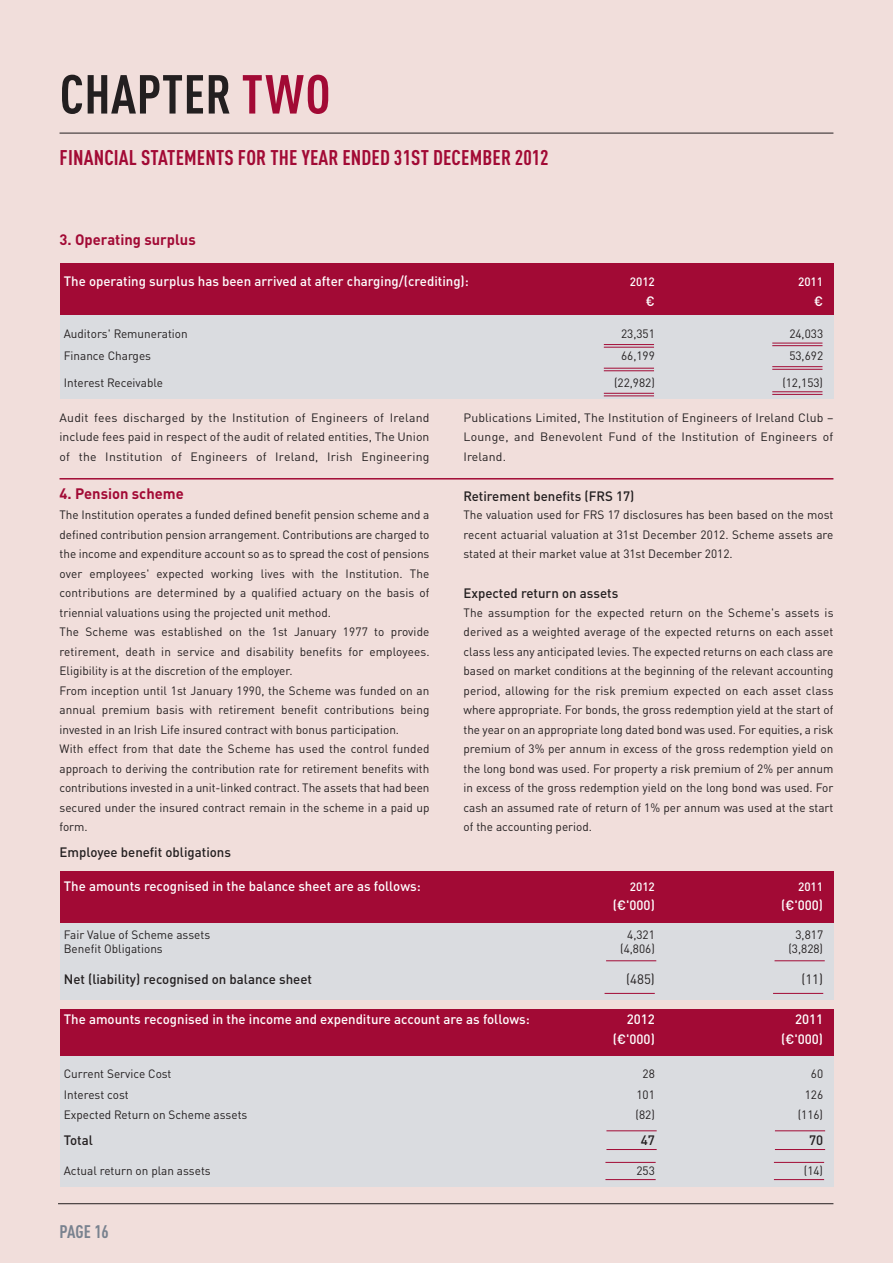
<style>
.page{position:relative;width:893px;height:1263px;background:#f1dedb}
.page>*{position:absolute;margin:0;border:0;box-sizing:border-box;transform-origin:0 0}
.t1{font:700 condensed 54px "DINOT";letter-spacing:.01em;color:#231f20}
.t2{font:700 condensed 21px "DINOT";letter-spacing:.01em;color:#a20a35}
.t3{font:700 condensed 18px "DINOT";color:#79828f}
.t4{font:700 15px "DINOT";color:#a20a35}
.t5{font:500 13.5px "DINOT";color:#fff}
.t6{font:500 13.5px "DINOT";color:#231f20}
.t7{font:13.5px "DINOT";color:#231f20}
.t8{font:12px/19.5px "DINOT";color:#231f20;text-align:justify}
.t9{font:500 12px "DINOT";color:#fff}
.s1{color:#a20a35}
</style>
<div class="page">
<div style="left:60px;top:1011px;width:773px;height:175px;background:#dadce0"></div>
<div style="left:60px;top:1009px;width:773px;height:47px;background:#a20a35"></div>
<div style="left:60px;top:876px;width:773px;height:124px;background:#dadce0"></div>
<div style="left:60px;top:872px;width:773px;height:51px;background:#a20a35"></div>
<hr style="left:606px;top:960px;width:50px;height:1px;background:#a20a35">
<hr style="left:774px;top:960px;width:51px;height:1px;background:#a20a35">
<hr style="left:605px;top:993px;width:50px;height:1px;background:#a20a35">
<hr style="left:773px;top:993px;width:50px;height:1px;background:#a20a35">
<div style="left:60px;top:268px;width:773px;height:131px;background:#dadce0"></div>
<div style="left:60px;top:264px;width:773px;height:51px;background:#a20a35"></div>
<hr style="left:58px;top:1203px;width:775px;height:1px;background:#231f20">
<hr style="left:60px;top:133px;width:773px;height:1px;background:#231f20">
<hr style="left:604px;top:344px;width:50px;height:1px;background:#a20a35">
<hr style="left:604px;top:347px;width:50px;height:1px;background:#a20a35">
<hr style="left:772px;top:343px;width:50px;height:1px;background:#a20a35">
<hr style="left:772px;top:345px;width:50px;height:1px;background:#a20a35">
<hr style="left:604px;top:368px;width:50px;height:1px;background:#a20a35">
<hr style="left:604px;top:370px;width:50px;height:1px;background:#a20a35">
<hr style="left:772px;top:366px;width:50px;height:1px;background:#a20a35">
<hr style="left:772px;top:369px;width:50px;height:1px;background:#a20a35">
<hr style="left:604px;top:393px;width:50px;height:1px;background:#a20a35">
<hr style="left:604px;top:395px;width:50px;height:1px;background:#a20a35">
<hr style="left:772px;top:391px;width:50px;height:1px;background:#a20a35">
<hr style="left:772px;top:394px;width:50px;height:1px;background:#a20a35">
<hr style="left:60px;top:478px;width:773px;height:1px;background:#a20a35">
<hr style="left:606px;top:1130px;width:51px;height:1px;background:#a20a35">
<hr style="left:775px;top:1130px;width:50px;height:1px;background:#a20a35">
<hr style="left:606px;top:1149px;width:51px;height:1px;background:#a20a35">
<hr style="left:775px;top:1149px;width:50px;height:1px;background:#a20a35">
<hr style="left:605px;top:1162px;width:51px;height:1px;background:#a20a35">
<hr style="left:774px;top:1162px;width:50px;height:1px;background:#a20a35">
<hr style="left:605px;top:1179px;width:51px;height:1px;background:#a20a35">
<hr style="left:774px;top:1179px;width:50px;height:1px;background:#a20a35">
<h1 class="t1" style="left:60px;top:75px;width:272px">CHAPTER <span class="s1">TWO</span></h1>
<h2 class="t2" style="left:60px;top:150px;width:490px">FINANCIAL STATEMENTS FOR THE YEAR ENDED 31ST DECEMBER 2012</h2>
<p class="t4" style="left:60px;top:235px;width:138px">3. Operating surplus</p>
<p class="t5" style="left:64px;top:277px;width:406px">The operating surplus has been arrived at after charging/(crediting):</p>
<p class="t9" style="left:630px;top:278px;width:27px">2012</p>
<p class="t9" style="left:798px;top:278px;width:27px">2011</p>
<p class="t5" style="left:646px;top:296px;width:11px">€</p>
<p class="t5" style="left:814px;top:296px;width:11px">€</p>
<p class="t8" style="left:64px;top:325px;width:125px">Auditors' Remuneration</p>
<p class="t8" style="left:621px;top:325px;width:35px">23,351</p>
<p class="t8" style="left:789px;top:325px;width:35px">24,033</p>
<p class="t8" style="left:64px;top:347px;width:89px">Finance Charges</p>
<p class="t8" style="left:621px;top:347px;width:35px">66,199</p>
<p class="t8" style="left:789px;top:347px;width:35px">53,692</p>
<p class="t8" style="left:64px;top:374px;width:101px">Interest Receivable</p>
<p class="t8" style="left:614px;top:374px;width:42px">(22,982)</p>
<p class="t8" style="left:782px;top:374px;width:42px">(12,153)</p>
<p class="t8" style="left:60px;top:409px;width:371px">Audit fees discharged by the Institution of Engineers of Ireland include fees paid in respect of the audit of related entities, The Union of the Institution of Engineers of Ireland, Irish Engineering</p>
<p class="t8" style="left:463px;top:409px;width:371px">Publications Limited, The Institution of Engineers of Ireland Club – Lounge, and Benevolent Fund of the Institution of Engineers of Ireland.</p>
<p class="t4" style="left:60px;top:488px;width:126px">4. Pension scheme</p>
<p class="t8" style="left:60px;top:506px;width:371px;text-align:left">The Institution operates a funded defined benefit pension scheme and a defined contribution pension arrangement. Contributions are charged to the income and expenditure account so as to spread the cost of pensions over employees' expected working lives with the Institution. The contributions are determined by a qualified actuary on the basis of triennial valuations using the projected unit method.<br>The Scheme was established on the 1st January 1977 to provide retirement, death in service and disability benefits for employees.<br>Eligibility is at the discretion of the employer.<br>From inception until 1st January 1990, the Scheme was funded on an annual premium basis with retirement benefit contributions being invested in an Irish Life insured contract with bonus participation.<br>With effect from that date the Scheme has used the control funded approach to deriving the contribution rate for retirement benefits with contributions invested in a unit-linked contract. The assets that had been secured under the insured contract remain in the scheme in a paid up form.</p>
<p class="t6" style="left:463px;top:491px;width:172px">Retirement benefits (FRS 17)</p>
<p class="t8" style="left:463px;top:506px;width:371px">The valuation used for FRS 17 disclosures has been based on the most recent actuarial valuation at 31st December 2012. Scheme assets are stated at their market value at 31st December 2012.</p>
<p class="t6" style="left:463px;top:589px;width:156px">Expected return on assets</p>
<p class="t8" style="left:463px;top:604px;width:371px">The assumption for the expected return on the Scheme's assets is derived as a weighted average of the expected returns on each asset class less any anticipated levies. The expected returns on each class are based on market conditions at the beginning of the relevant accounting period, allowing for the risk premium expected on each asset class where appropriate. For bonds, the gross redemption yield at the start of the year on an appropriate long dated bond was used. For equities, a risk premium of 3% per annum in excess of the gross redemption yield on the long bond was used. For property a risk premium of 2% per annum in excess of the gross redemption yield on the long bond was used. For cash an assumed rate of return of 1% per annum was used at the start of the accounting period.</p>
<p class="t6" style="left:60px;top:847px;width:173px">Employee benefit obligations</p>
<p class="t5" style="left:64px;top:881px;width:359px">The amounts recognised in the balance sheet are as follows:</p>
<p class="t9" style="left:630px;top:882px;width:27px">2012</p>
<p class="t9" style="left:798px;top:882px;width:27px">2011</p>
<p class="t5" style="left:613px;top:901px;width:43px">(€'000)</p>
<p class="t5" style="left:781px;top:901px;width:43px">(€'000)</p>
<p class="t8" style="left:64px;top:926px;width:148px">Fair Value of Scheme assets</p>
<p class="t8" style="left:627px;top:926px;width:29px">4,321</p>
<p class="t8" style="left:795px;top:926px;width:29px">3,817</p>
<p class="t8" style="left:64px;top:940px;width:101px">Benefit Obligations</p>
<p class="t8" style="left:620px;top:940px;width:36px">(4,806)</p>
<p class="t8" style="left:788px;top:940px;width:36px">(3,828)</p>
<p class="t6" style="left:64px;top:974px;width:250px">Net (liability) recognised on balance sheet</p>
<p class="t7" style="left:626px;top:974px;width:30px">(485)</p>
<p class="t7" style="left:801px;top:974px;width:23px">(11)</p>
<p class="t5" style="left:64px;top:1014px;width:468px">The amounts recognised in the income and expenditure account are as follows:</p>
<p class="t5" style="left:627px;top:1014px;width:30px">2012</p>
<p class="t5" style="left:795px;top:1014px;width:30px">2011</p>
<p class="t5" style="left:613px;top:1034px;width:43px">(€'000)</p>
<p class="t5" style="left:781px;top:1034px;width:43px">(€'000)</p>
<p class="t8" style="left:64px;top:1066px;width:109px">Current Service Cost</p>
<p class="t8" style="left:643px;top:1066px;width:14px">28</p>
<p class="t8" style="left:811px;top:1066px;width:14px">60</p>
<p class="t8" style="left:64px;top:1086px;width:66px">Interest cost</p>
<p class="t8" style="left:636px;top:1086px;width:20px">101</p>
<p class="t8" style="left:805px;top:1086px;width:20px">126</p>
<p class="t8" style="left:64px;top:1106px;width:185px">Expected Return on Scheme assets</p>
<p class="t8" style="left:636px;top:1106px;width:21px">(82)</p>
<p class="t8" style="left:798px;top:1106px;width:27px">(116)</p>
<p class="t6" style="left:64px;top:1135px;width:31px">Total</p>
<p class="t6" style="left:641px;top:1135px;width:16px">47</p>
<p class="t6" style="left:809px;top:1135px;width:16px">70</p>
<p class="t8" style="left:64px;top:1162px;width:148px">Actual return on plan assets</p>
<p class="t8" style="left:636px;top:1162px;width:20px">253</p>
<p class="t8" style="left:804px;top:1162px;width:21px">(14)</p>
<h3 class="t3" style="left:60px;top:1225px;width:51px">PAGE 16</h3>
</div>
